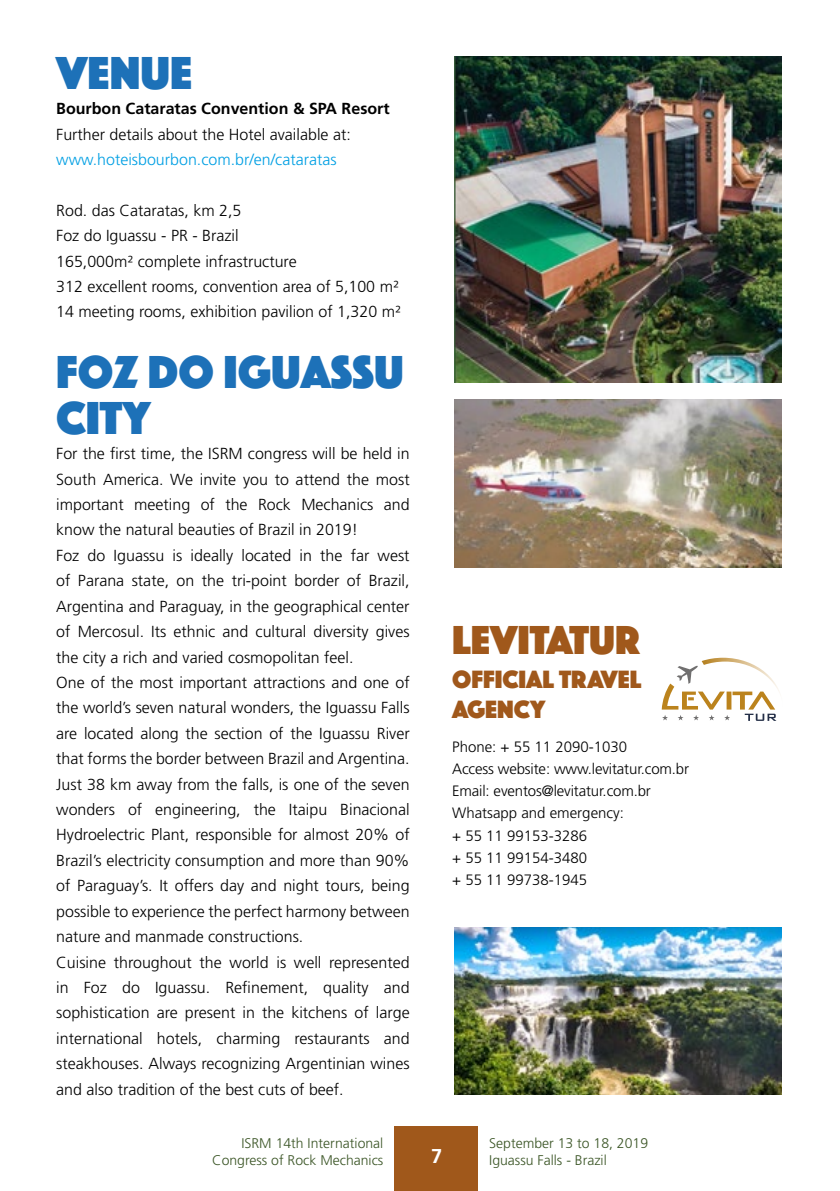
<style>
.page{position:relative;width:840px;height:1191px;background:#fff}
.page>*{position:absolute;margin:0;border:0;box-sizing:border-box;transform-origin:0 0}
.t1{font:48px/45.4px "Phosphate Solid";color:#1d71b8}
.t2{font:42px "Phosphate Solid";color:#a0581b}
.t3{font:26px/30px "Phosphate Solid";color:#a0581b}
.t4{font:700 20px "Frutiger LT Std";color:#fff}
.t5{font:300 16px/25.4px "Frutiger LT Std";color:#000}
.t6{font:300 16px "Frutiger LT Std";color:#009fe3}
.t7{font:700 16px "Frutiger LT Std";color:#000}
.t8{font:300 15px/22px "Frutiger LT Std";color:#000}
.t9{font:300 14px/16.8px "Frutiger LT Std";color:#3b5526;text-align:right}
</style>
<div class="page">
<svg style="left:661px;top:657px;width:118px;height:64px"></svg>
<img style="left:454px;top:57px;width:326px;height:326px">
<img style="left:454px;top:400px;width:326px;height:167px">
<img style="left:454px;top:927px;width:326px;height:167px">
<div style="left:394px;top:1125px;width:83px;height:66px;background:#a0581b"></div>
<h1 class="t1" style="left:56px;top:48px;width:137px">VENUE</h1>
<p class="t7" style="left:56px;top:99px;width:335px">Bourbon Cataratas Convention &amp; SPA Resort</p>
<p class="t5" style="left:56px;top:122px;width:296px">Further details about the Hotel available at:</p>
<p class="t6" style="left:56px;top:150px;width:282px">www.hoteisbourbon.com.br/en/cataratas</p>
<p class="t5" style="left:56px;top:198px;width:346px">Rod. das Cataratas, km 2,5<br>Foz do Iguassu - PR - Brazil<br>165,000m² complete infrastructure<br>312 excellent rooms, convention area of 5,100 m²<br>14 meeting rooms, exhibition pavilion of 1,320 m²</p>
<h1 class="t1" style="left:56px;top:347px;width:349px">FOZ DO IGUASSU<br>CITY</h1>
<p class="t5" style="left:56px;top:441px;width:355px">For the first time, the ISRM congress will be held in South America. We invite you to attend the most important meeting of the Rock Mechanics and know the natural beauties of Brazil in 2019!<br>Foz do Iguassu is ideally located in the far west of Parana state, on the tri-point border of Brazil, Argentina and Paraguay, in the geographical center of Mercosul. Its ethnic and cultural diversity gives the city a rich and varied cosmopolitan feel.<br>One of the most important attractions and one of the world’s seven natural wonders, the Iguassu Falls are located along the section of the Iguassu River that forms the border between Brazil and Argentina.<br>Just 38 km away from the falls, is one of the seven wonders of engineering, the Itaipu Binacional Hydroelectric Plant, responsible for almost 20% of Brazil’s electricity consumption and more than 90% of Paraguay’s. It offers day and night tours, being possible to experience the perfect harmony between nature and manmade constructions.<br>Cuisine throughout the world is well represented in Foz do Iguassu. Refinement, quality and sophistication are present in the kitchens of large international hotels, charming restaurants and steakhouses. Always recognizing Argentinian wines and also tradition of the best cuts of beef.</p>
<h2 class="t2" style="left:452px;top:610px;width:189px">LEVITATUR</h2>
<h3 class="t3" style="left:452px;top:663px;width:190px">OFFICIAL TRAVEL<br>AGENCY</h3>
<p class="t8" style="left:452px;top:736px;width:238px">Phone: + 55 11 2090-1030<br>Access website: www.levitatur.com.br<br>Email: eventos@levitatur.com.br<br>Whatsapp and emergency:<br>+ 55 11 99153-3286<br>+ 55 11 99154-3480<br>+ 55 11 99738-1945</p>
<p class="t9" style="left:212px;top:1134px;width:172px">ISRM 14th International<br>Congress of Rock Mechanics</p>
<p class="t9" style="left:489px;top:1134px;width:160px">September 13 to 18, 2019</p>
<p class="t4" style="left:431px;top:1144px;width:13px">7</p>
<p class="t9" style="left:489px;top:1151px;width:119px">Iguassu Falls - Brazil</p>
</div>
